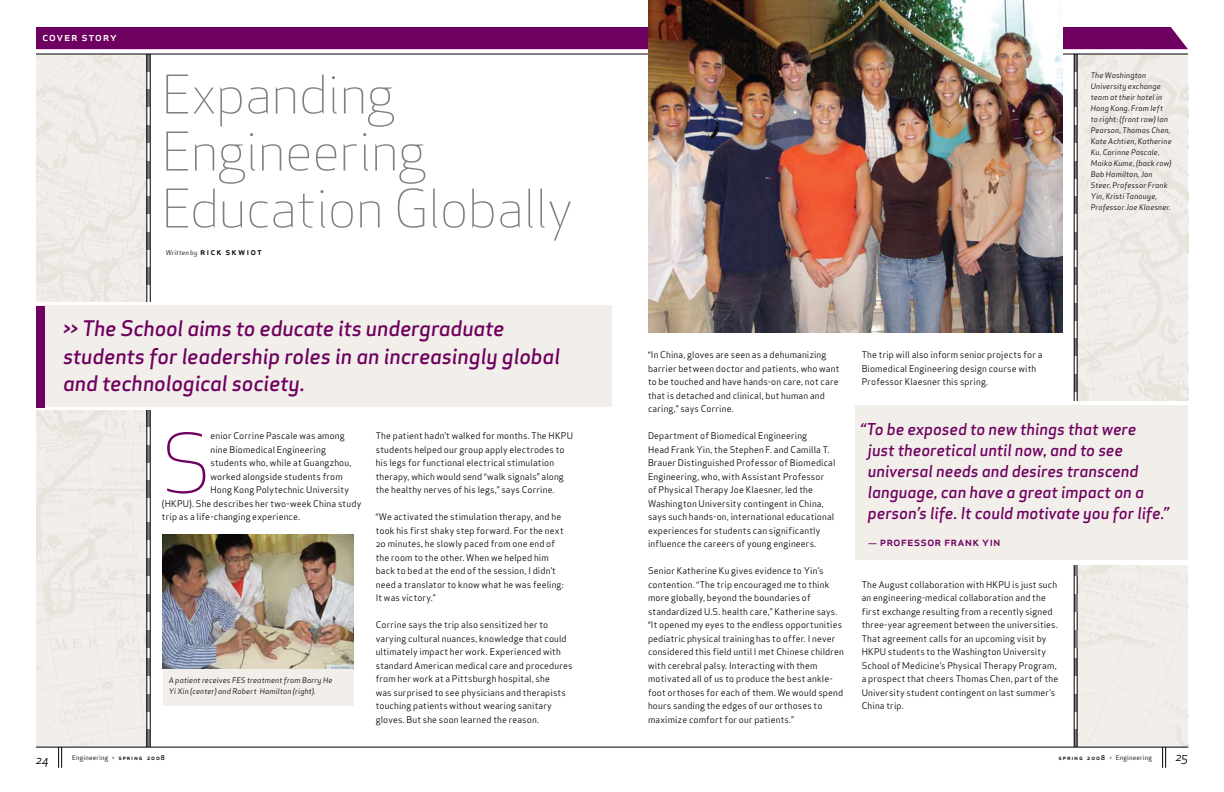
<style>
.page{position:relative;width:1224px;height:792px;background:#fff}
.page>*{position:absolute;margin:0;border:0;box-sizing:border-box;transform-origin:0 0}
.t1{font:81px "Apex Sans Light ST";color:#6e005f}
.t2{font:52px/57px "Apex Sans Light ST";letter-spacing:-.02em;color:#807f83}
.t3{font:21px/27.5px "Apex Sans Medium Italic ST";letter-spacing:-.005em;color:#6e005f}
.t4{font:16px/21px "Apex Sans Medium Italic ST";letter-spacing:-.005em;color:#6e005f}
.t5{font:12.5px "Apex Sans Medium C";color:#6e005f}
.t6{font:12px "Apex Sans Medium C";letter-spacing:.05em;color:#fff}
.t7{font:12px "Apex Sans Book Italic ST";color:#000}
.t8{font:9.5px "Apex Sans Medium C";letter-spacing:.11em;color:#000}
.t9{font:9px/13.5px "Apex Sans Book ST";letter-spacing:.015em;color:#000}
.t10{font:7.5px/11px "Apex Sans Book Italic ST";letter-spacing:.015em;color:#000}
.t11{font:6.5px "Apex Sans Book ST";letter-spacing:.03em;color:#000}
.s1{font-family:"Apex Sans Book Italic ST";font-size:6.5px}
.s2{font-family:"Apex Sans Book ST"}
.s3{font-family:"Apex Sans Medium C"}
.s4{font-family:"Apex Sans Medium ST"}
</style>
<div class="page">
<svg style="left:58px;top:748px;width:4px;height:20px"></svg>
<svg style="left:1162px;top:748px;width:4px;height:20px"></svg>
<img style="left:36px;top:55px;width:111px;height:692px">
<hr style="left:147px;top:522px;width:3px;height:18px;background:#807f83">
<hr style="left:147px;top:558px;width:3px;height:18px;background:#807f83">
<hr style="left:147px;top:594px;width:3px;height:18px;background:#807f83">
<hr style="left:147px;top:630px;width:3px;height:18px;background:#807f83">
<hr style="left:147px;top:54px;width:3px;height:18px;background:#807f83">
<hr style="left:147px;top:90px;width:3px;height:17px;background:#807f83">
<hr style="left:147px;top:125px;width:3px;height:18px;background:#807f83">
<hr style="left:147px;top:161px;width:3px;height:17px;background:#807f83">
<hr style="left:147px;top:196px;width:3px;height:18px;background:#807f83">
<hr style="left:147px;top:232px;width:3px;height:18px;background:#807f83">
<hr style="left:147px;top:267px;width:3px;height:18px;background:#807f83">
<hr style="left:147px;top:410px;width:3px;height:17px;background:#807f83">
<hr style="left:147px;top:445px;width:3px;height:18px;background:#807f83">
<hr style="left:147px;top:481px;width:3px;height:17px;background:#807f83">
<hr style="left:147px;top:658px;width:3px;height:18px;background:#807f83">
<hr style="left:147px;top:694px;width:3px;height:18px;background:#807f83">
<hr style="left:147px;top:729px;width:3px;height:18px;background:#807f83">
<hr style="left:147px;top:54px;width:1px;height:693px;background:#000">
<hr style="left:150px;top:54px;width:1px;height:693px;background:#000">
<svg style="left:1075px;top:55px;width:2px;height:17px"></svg>
<svg style="left:1075px;top:90px;width:2px;height:17px"></svg>
<svg style="left:1075px;top:125px;width:2px;height:18px"></svg>
<svg style="left:1075px;top:161px;width:2px;height:17px"></svg>
<svg style="left:1075px;top:196px;width:2px;height:18px"></svg>
<svg style="left:1075px;top:232px;width:2px;height:18px"></svg>
<svg style="left:1075px;top:267px;width:2px;height:18px"></svg>
<svg style="left:1075px;top:303px;width:2px;height:18px"></svg>
<svg style="left:1075px;top:338px;width:2px;height:18px"></svg>
<svg style="left:1075px;top:374px;width:2px;height:18px"></svg>
<svg style="left:1075px;top:658px;width:2px;height:18px"></svg>
<svg style="left:1075px;top:694px;width:2px;height:18px"></svg>
<svg style="left:1075px;top:729px;width:2px;height:18px"></svg>
<img style="left:1078px;top:55px;width:110px;height:692px">
<hr style="left:1077px;top:54px;width:1px;height:693px;background:#000">
<div style="left:36px;top:27px;width:1152px;height:22px;background:#6e005f"></div>
<hr style="left:36px;top:54px;width:1152px;height:1px;background:#000">
<hr style="left:1074px;top:558px;width:4px;height:18px;background:#807f83">
<hr style="left:1074px;top:594px;width:4px;height:18px;background:#807f83">
<hr style="left:1074px;top:630px;width:4px;height:18px;background:#807f83">
<hr style="left:1074px;top:54px;width:1px;height:693px;background:#000">
<div style="left:850px;top:402px;width:361px;height:163px;background:#fff"></div>
<div style="left:856px;top:405px;width:332px;height:155px;background:#f2eeea"></div>
<img style="left:648px;top:0;width:414px;height:333px">
<div style="left:27px;top:302px;width:558px;height:108px;background:#fff"></div>
<div style="left:36px;top:305px;width:576px;height:102px;background:#f2eeea"></div>
<div style="left:36px;top:306px;width:9px;height:101px;background:#6e005f"></div>
<div style="left:163px;top:543px;width:191px;height:163px;background:#f2eeea"></div>
<img style="left:163px;top:535px;width:191px;height:134px">
<hr style="left:36px;top:747px;width:1152px;height:1px;background:#000">
<h3 class="t6" style="left:42px;top:29px;width:77px">cover story</h3>
<h2 class="t2" style="left:162px;top:65px;width:412px">Expanding<br>Engineering<br>Education Globally</h2>
<p class="t8" style="left:166px;top:245px;width:98px"><span class="s1">Written by</span> rick skwiot</p>
<h3 class="t3" style="left:63px;top:315px;width:499px">&gt;&gt; The School aims to educate its undergraduate students for leadership roles in an increasingly global and technological society.</h3>
<h1 class="t1" style="left:162px;top:411px;width:50px">S</h1>
<p class="t9" style="left:211px;top:429px;width:136px">enior Corrine Pascale was among</p>
<p class="t9" style="left:211px;top:443px;width:117px">nine Biomedical Engineering</p>
<p class="t9" style="left:211px;top:456px;width:142px">students who, while at Guangzhou,</p>
<p class="t9" style="left:211px;top:470px;width:134px">worked alongside students from</p>
<p class="t9" style="left:211px;top:483px;width:140px">Hong Kong Polytechnic University</p>
<p class="t9" style="left:162px;top:497px;width:201px">(HKPU). She describes her two-week China study</p>
<p class="t9" style="left:162px;top:510px;width:140px">trip as a life-changing experience.</p>
<p class="t10" style="left:169px;top:675px;width:165px">A patient receives FES treatment from Barry He<br>Yi Xin (center) and Robert Hamilton (right).</p>
<p class="t9" style="left:376px;top:429px;width:199px">The patient hadn’t walked for months. The HKPU students helped our group apply electrodes to his legs for functional electrical stimulation therapy, which would send “walk signals” along the healthy nerves of his legs,” says Corrine.</p>
<p class="t9" style="left:376px;top:510px;width:190px">“We activated the stimulation therapy, and he took his first shaky step forward. For the next 20 minutes, he slowly paced from one end of the room to the other. When we helped him back to bed at the end of the session, I didn’t need a translator to know what he was feeling:<br>It was victory.”</p>
<p class="t9" style="left:376px;top:618px;width:198px">Corrine says the trip also sensitized her to varying cultural nuances, knowledge that could ultimately impact her work. Experienced with standard American medical care and procedures from her work at a Pittsburgh hospital, she<br>was surprised to see physicians and therapists touching patients without wearing sanitary gloves. But she soon learned the reason.</p>
<p class="t10" style="left:1091px;top:70px;width:82px">The Washington<br>University exchange team at their hotel in<br>Hong Kong. From left to right: (front row) Ian<br>Pearson, Thomas Chen,<br>Kate Achtien, Katherine<br>Ku, Corinne Pascale,<br>Maiko Kume, (back row)<br>Bob Hamilton, Jon<br>Steer, Professor Frank<br>Yin, Kristi Tanouye,<br>Professor Joe Klaesner.</p>
<p class="t9" style="left:648px;top:348px;width:193px">“In China, gloves are seen as a dehumanizing barrier between doctor and patients, who want to be touched and have hands-on care, not care that is detached and clinical, but human and caring,” says Corrine.</p>
<p class="t9" style="left:648px;top:429px;width:189px">Department of Biomedical Engineering<br>Head Frank Yin, the Stephen F. and Camilla T.<br>Brauer Distinguished Professor of Biomedical Engineering, who, with Assistant Professor<br>of Physical Therapy Joe Klaesner, led the Washington University contingent in China, says such hands-on, international educational experiences for students can significantly influence the careers of young engineers.</p>
<p class="t9" style="left:648px;top:564px;width:197px">Senior Katherine Ku gives evidence to Yin’s contention. “The trip encouraged me to think more globally, beyond the boundaries of standardized U.S. health care,” Katherine says. “It opened my eyes to the endless opportunities pediatric physical training has to offer. I never considered this field until I met Chinese children with cerebral palsy. Interacting with them motivated all of us to produce the best ankle&shy;foot orthoses for each of them. We would spend hours sanding the edges of our orthoses to maximize comfort for our patients.”</p>
<p class="t9" style="left:862px;top:348px;width:182px">The trip will also inform senior projects for a<br>Biomedical Engineering design course with<br>Professor Klaesner this spring.</p>
<h3 class="t4" style="left:868px;top:419px;width:302px;text-indent:-7px">“To be exposed to new things that were<br>just theoretical until now, and to see universal needs and desires transcend language, can have a great impact on a person’s life. It could motivate you for life.”</h3>
<h3 class="t5" style="left:868px;top:534px;width:134px"><span class="s2">—</span> professor frank yin</h3>
<p class="t9" style="left:862px;top:578px;width:198px">The August collaboration with HKPU is just such an engineering-medical collaboration and the first exchange resulting from a recently signed three-year agreement between the universities.<br>That agreement calls for an upcoming visit by HKPU students to the Washington University School of Medicine’s Physical Therapy Program, a prospect that cheers Thomas Chen, part of the University student contingent on last summer’s China trip.</p>
<h3 class="t7" style="left:36px;top:752px;width:15px">24</h3>
<p class="t11" style="left:1059px;top:754px;width:95px"><span class="s3">spring</span> <span class="s4">2008</span> &gt; Engineering</p>
<h3 class="t7" style="left:1175px;top:749px;width:14px">25</h3>
<p class="t11" style="left:72px;top:754px;width:94px">Engineering &gt; <span class="s3">spring</span> <span class="s4">2008</span></p>
</div>
